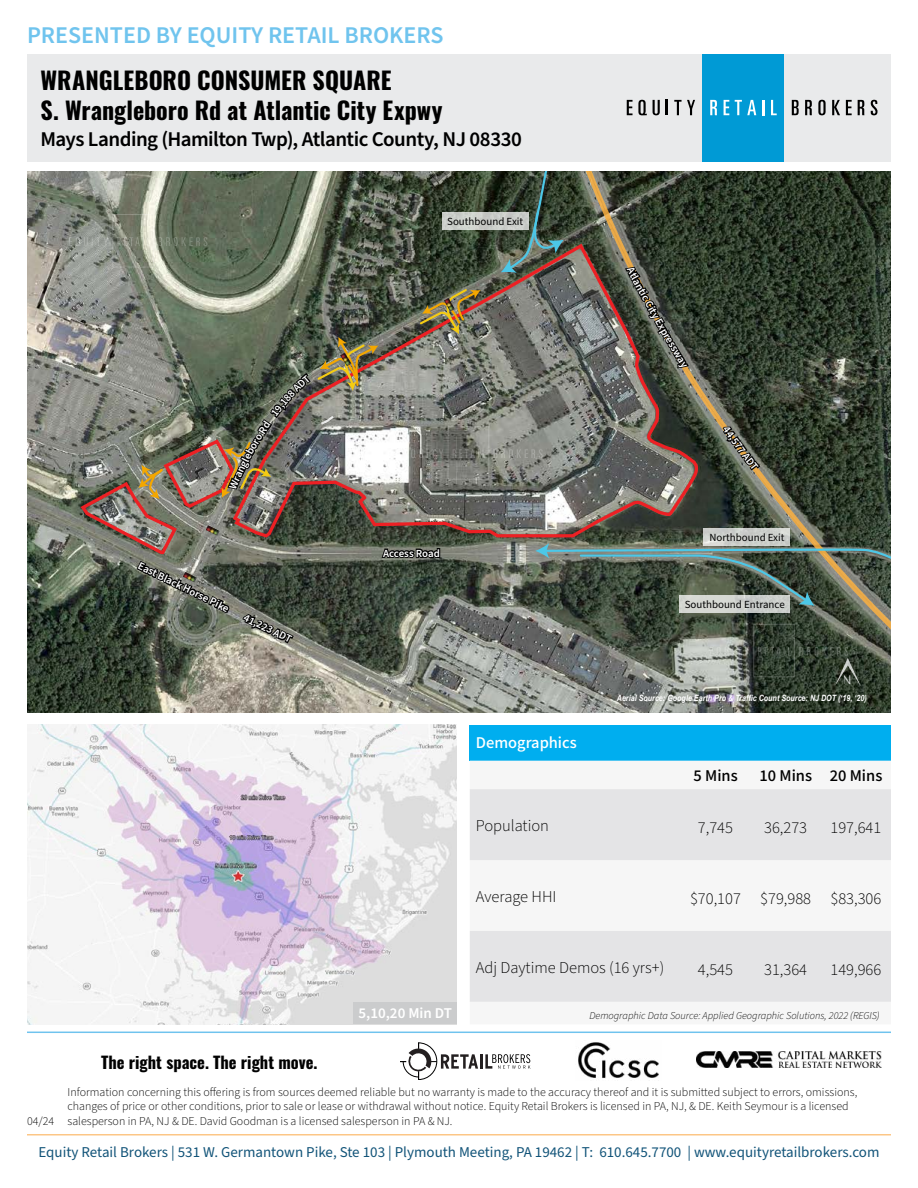
<style>
.page{position:relative;width:918px;height:1188px;background:#fff}
.page>*{position:absolute;margin:0;border:0;box-sizing:border-box;transform-origin:0 0}
.t1{font:700 24px/30.6px "Oswald";color:#000}
.t2{font:600 24px "Source Sans Pro";color:#70c4ee}
.t3{font:600 21px "Source Sans Pro";letter-spacing:-.025em;color:#000}
.t4{font:300 16.5px "Source Sans Pro";color:#000}
.t5{font:700 16.5px "Oswald";color:#000}
.t6{font:16.5px "Source Sans Variable";color:#000}
.t7{font:16.5px "Source Sans Variable";color:#fff}
.t8{font:15px "Source Sans Pro";color:#125479}
.t9{font:600 15px "Source Sans Pro";color:#fff}
.t10{font:700 condensed 12.9px "Swiss 721 BT";color:#fff;scale:1.11 1}
.t11{font:300 12px "Source Sans Pro";color:#000}
.t12{font:600 10.95px "Source Sans Pro";color:#fff}
.t13{font:10.8px "Source Sans Pro";color:#000}
.t14{font:600 10.8px "Source Sans Pro";letter-spacing:-.005em;color:#fff}
.t15{font:italic 300 10.5px "Source Sans Pro";color:#000}
.t16{font:italic 700 8.7px "Arial Narrow";color:#fff}
</style>
<div class="page">
<div style="left:27px;top:54px;width:864px;height:108px;background:#e9eaeb"></div>
<svg style="left:666px;top:100px;width:2px;height:15px"></svg>
<div style="left:702px;top:54px;width:81px;height:108px;background:#009ad5"></div>
<svg style="left:627px;top:100px;width:20px;height:15px"></svg>
<svg style="left:653px;top:100px;width:7px;height:15px"></svg>
<svg style="left:674px;top:100px;width:21px;height:15px"></svg>
<svg style="left:710px;top:100px;width:7px;height:15px"></svg>
<svg style="left:724px;top:100px;width:5px;height:15px"></svg>
<svg style="left:735px;top:100px;width:21px;height:15px"></svg>
<svg style="left:762px;top:100px;width:2px;height:15px"></svg>
<svg style="left:771px;top:100px;width:6px;height:15px"></svg>
<svg style="left:792px;top:100px;width:7px;height:15px"></svg>
<svg style="left:805px;top:100px;width:7px;height:15px"></svg>
<svg style="left:818px;top:100px;width:8px;height:15px"></svg>
<svg style="left:832px;top:100px;width:8px;height:15px"></svg>
<svg style="left:846px;top:100px;width:6px;height:15px"></svg>
<svg style="left:858px;top:100px;width:6px;height:15px"></svg>
<svg style="left:871px;top:100px;width:7px;height:15px"></svg>
<hr style="left:27px;top:1134px;width:864px;height:2px;background:#fcc686">
<img style="left:27px;top:171px;width:864px;height:542px">
<svg style="left:231px;top:241px;width:330px;height:298px;background:#6e7067"></svg>
<svg style="left:561px;top:171px;width:330px;height:504px;background:#494f41"></svg>
<svg style="left:501px;top:171px;width:63px;height:102px;background:#424f44"></svg>
<svg style="left:535px;top:543px;width:356px;height:63px;background:#515f53"></svg>
<div style="left:679px;top:595px;width:111px;height:18px;background:linear-gradient(to right,#d9dbd5,#c8cbc8)"></div>
<svg style="left:704px;top:529px;width:86px;height:17px"></svg>
<div style="left:442px;top:213px;width:86px;height:17px;background:#cbceca"></div>
<svg style="left:69px;top:237px;width:39px;height:9px"></svg>
<svg style="left:158px;top:237px;width:49px;height:9px"></svg>
<svg style="left:117px;top:237px;width:33px;height:9px"></svg>
<div style="left:112px;top:214px;width:42px;height:54px;border:1px solid #fff"></div>
<svg style="left:710px;top:647px;width:39px;height:9px"></svg>
<svg style="left:799px;top:647px;width:62px;height:40px;background:#364234"></svg>
<svg style="left:758px;top:647px;width:33px;height:9px"></svg>
<svg style="left:494px;top:449px;width:49px;height:9px"></svg>
<img style="left:27px;top:725px;width:430px;height:299px">
<div style="left:354px;top:1002px;width:103px;height:22px;background:#c7c8ca"></div>
<div style="left:470px;top:725px;width:421px;height:36px;background:#00aeef"></div>
<svg style="left:470px;top:789px;width:421px;height:213px;fill:#e4e4e6"></svg>
<hr style="left:27px;top:1032px;width:864px;height:1px;background:#6fc3ee">
<hr style="left:480px;top:1054px;width:3px;height:15px;background:#231f20">
<svg style="left:485px;top:1054px;width:45px;height:15px"></svg>
<svg style="left:400px;top:1043px;width:78px;height:37px"></svg>
<img style="left:697px;top:1051px;width:184px;height:17px">
<img style="left:578px;top:1042px;width:81px;height:37px">
<svg style="left:624px;top:266px;width:67px;height:103px;background:#44463b"></svg>
<svg style="left:721px;top:425px;width:41px;height:47px;background:#4a4d3f"></svg>
<svg style="left:78px;top:287px;width:407px;height:358px;background:#6e6d61"></svg>
<h1 class="t2" style="left:27px;top:19px;width:418px">PRESENTED BY EQUITY RETAIL BROKERS</h1>
<h1 class="t1" style="left:40px;top:66px;width:404px">WRANGLEBORO CONSUMER SQUARE<br>S. Wrangleboro Rd at Atlantic City Expwy</h1>
<h2 class="t3" style="left:40px;top:125px;width:483px">Mays Landing (Hamilton Twp), Atlantic County, NJ 08330</h2>
<p class="t14" style="left:142px;top:559px;width:102px;rotate:26deg">East Black H orse Pike</p>
<p class="t14" style="left:248px;top:610px;width:53px;rotate:26deg">41,223 ADT</p>
<p class="t13" style="left:447px;top:214px;width:78px">Southbound Exit</p>
<p class="t12" style="left:636px;top:264px;width:30px;rotate:62deg">Atlant</p>
<p class="t12" style="left:650px;top:289px;width:30px;rotate:61deg">ic City</p>
<p class="t12" style="left:664px;top:316px;width:28px;rotate:60deg">Expre</p>
<p class="t12" style="left:677px;top:338px;width:25px;rotate:59deg">sswa</p>
<p class="t12" style="left:738px;top:432px;width:21px;rotate:54deg">,577</p>
<p class="t14" style="left:383px;top:546px;width:58px">Access Road</p>
<p class="t13" style="left:709px;top:531px;width:77px">Northbound Exit</p>
<p class="t13" style="left:685px;top:597px;width:101px">Southbound Entrance</p>
<h3 class="t7" style="left:476px;top:733px;width:102px">Demographics</h3>
<p class="t10" style="left:843px;top:672px;width:10px">N</p>
<p class="t16" style="left:617px;top:692px;width:252px">Aerial Source: Google Earth Pro &amp; Traffic Count Source: NJ DOT (‘19, ‘20)</p>
<h3 class="t6" style="left:694px;top:766px;width:46px">5 Mins</h3>
<h3 class="t6" style="left:760px;top:766px;width:124px">10 Mins 20 Mins</h3>
<h3 class="t4" style="left:476px;top:814px;width:75px">Population</h3>
<h3 class="t4" style="left:698px;top:817px;width:37px">7,745</h3>
<h3 class="t4" style="left:764px;top:817px;width:44px">36,273</h3>
<h3 class="t4" style="left:831px;top:817px;width:52px">197,641</h3>
<h3 class="t4" style="left:476px;top:885px;width:82px">Average HHI</h3>
<h3 class="t4" style="left:690px;top:887px;width:193px">$70,107 $79,988 $83,306</h3>
<p class="t9" style="left:358px;top:1003px;width:95px">5,10,20 Min DT</p>
<h3 class="t4" style="left:476px;top:956px;width:190px">Adj Daytime Demos (16 yrs+)</h3>
<h3 class="t4" style="left:698px;top:958px;width:37px">4,545</h3>
<h3 class="t4" style="left:764px;top:958px;width:44px">31,364</h3>
<h3 class="t4" style="left:831px;top:958px;width:52px">149,966</h3>
<p class="t15" style="left:589px;top:1009px;width:292px">Demographic Data Source: Applied Geographic Solutions, 2022 (REGIS)</p>
<h3 class="t5" style="left:101px;top:1054px;width:218px">The right space. The right move.</h3>
<p class="t11" style="left:68px;top:1084px;width:791px">Information concerning this offering is from sources deemed reliable but no warranty is made to the accuracy thereof and it is submitted subject to errors, omissions,</p>
<p class="t11" style="left:68px;top:1098px;width:783px">changes of price or other conditions, prior to sale or lease or withdrawal without notice. Equity Retail Brokers is licensed in PA, NJ, &amp; DE. Keith Seymour is a licensed</p>
<p class="t11" style="left:27px;top:1113px;width:427px">04/24 salesperson in PA, NJ &amp; DE. David Goodman is a licensed salesperson in PA &amp; NJ.</p>
<p class="t8" style="left:39px;top:1142px;width:842px">Equity Retail Brokers | 531 W. Germantown Pike, Ste 103 | Plymouth Meeting, PA 19462 | T: 610.645.7700 | www.equityretailbrokers.com</p>
</div>
